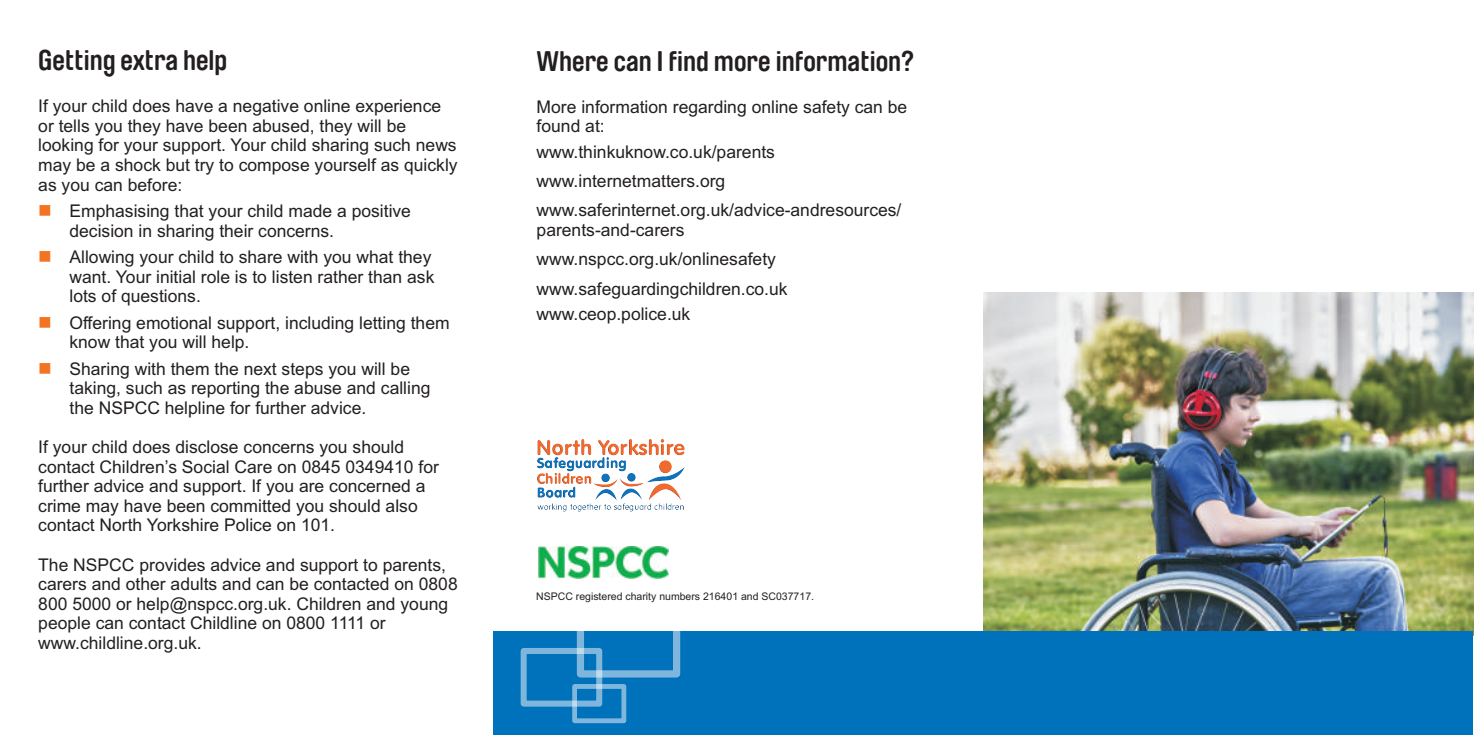
<style>
.page{position:relative;width:1474px;height:735px;background:#fff}
.page>*{position:absolute;margin:0;border:0;box-sizing:border-box;transform-origin:0 0}
.t1{font:700 28px "Brauer Neue";color:#231f20}
.t2{font:18.38px "Wingdings";color:#f47321}
.t3{font:17.5px/19.6px "Arial";color:#231f20}
.t4{font:10.5px "Arial";color:#231f20}
</style>
<div class="page">
<img style="left:983px;top:292px;width:490px;height:343px">
<div style="left:494px;top:630px;width:978px;height:104px;background:#0071bb"></div>
<img style="left:537px;top:439px;width:148px;height:73px">
<img style="left:538px;top:546px;width:131px;height:32px">
<div style="left:577px;top:603px;width:103px;height:74px;border:7px solid #fff"></div>
<h1 class="t1" style="left:38px;top:47px;width:191px">Getting extra help</h1>
<p class="t3" style="left:38px;top:98px;width:421px">If your child does have a negative online experience or tells you they have been abused, they will be looking for your support. Your child sharing such news may be a shock but try to compose yourself as quickly as you can before:</p>
<p class="t3" style="left:69px;top:202px;width:343px">Emphasising that your child made a positive decision in sharing their concerns.</p>
<p class="t3" style="left:69px;top:248px;width:366px">Allowing your child to share with you what they want. Your initial role is to listen rather than ask lots of questions.</p>
<p class="t3" style="left:69px;top:314px;width:381px">Offering emotional support, including letting them know that you will help.</p>
<p class="t3" style="left:69px;top:360px;width:362px">Sharing with them the next steps you will be taking, such as reporting the abuse and calling the NSPCC helpline for further advice.</p>
<p class="t3" style="left:38px;top:438px;width:402px">If your child does disclose concerns you should contact Children’s Social Care on 0845 0349410 for further advice and support. If you are concerned a crime may have been committed you should also contact North Yorkshire Police on 101.</p>
<p class="t3" style="left:38px;top:556px;width:421px">The NSPCC provides advice and support to parents, carers and other adults and can be contacted on 0808<br>800 5000 or help@nspcc.org.uk. Children and young people can contact Childline on 0800 1111 or www.childline.org.uk.</p>
<p class="t2" style="left:38px;top:202px;width:84px">■</p>
<p class="t2" style="left:38px;top:248px;width:84px">■</p>
<p class="t2" style="left:38px;top:314px;width:84px">■</p>
<p class="t2" style="left:38px;top:360px;width:84px">■</p>
<h1 class="t1" style="left:536px;top:48px;width:379px">Where can I find more information?</h1>
<p class="t3" style="left:536px;top:98px;width:372px">More information regarding online safety can be found at:</p>
<p class="t3" style="left:536px;top:138px;width:366px;line-height:29.4px">www.thinkuknow.co.uk/parents www.internetmatters.org www.saferinternet.org.uk/advice-andresources/</p>
<p class="t3" style="left:536px;top:216px;width:252px;line-height:29.4px">parents-and-carers www.nspcc.org.uk/onlinesafety www.safeguardingchildren.co.uk</p>
<p class="t3" style="left:536px;top:305px;width:155px">www.ceop.police.uk</p>
<p class="t4" style="left:536px;top:592px;width:279px">NSPCC registered charity numbers 216401 and SC037717.</p>
</div>
